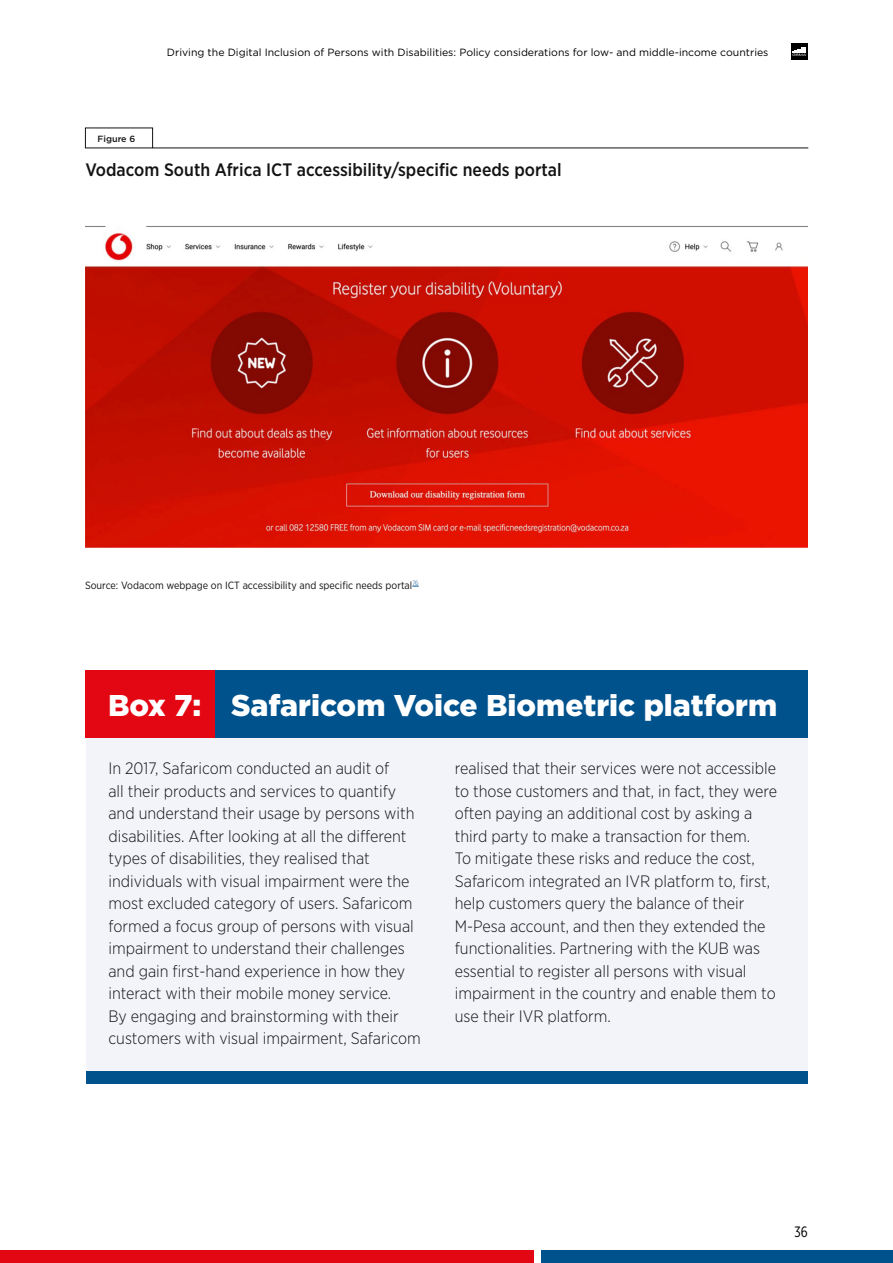
<style>
.page{position:relative;width:893px;height:1263px;background:#fff}
.page>*{position:absolute;margin:0;border:0;box-sizing:border-box;transform-origin:0 0}
.Sub_head_blue_H3{font:900 30px "Gotham";color:#fff}
.t1{font:500 18px "Gotham Narrow";color:#131313}
.Body_copy{font:300 16.5px/22.5px "Gotham Narrow";color:#131313}
.t2{font:15px "Gotham X Narrow";color:#000}
.t3{font:10.5px "Gotham";color:#000}
.Footnotes_-_Follwing{font:10.5px "Gotham Narrow";color:#131313}
.Figure_title_number{font:500 9px "Gotham";color:#131313}
</style>
<div class="page">
<div style="left:791px;top:43px;width:17px;height:17px;background:#000"></div>
<svg style="left:792px;top:47px;width:15px;height:9px"></svg>
<div style="left:0;top:1250px;width:534px;height:13px;background:#e30613"></div>
<div style="left:541px;top:1250px;width:352px;height:13px;background:#00528d"></div>
<svg style="left:85px;top:127px;width:724px;height:22px"></svg>
<div style="left:86px;top:684px;width:722px;height:393px;background:#f2f4fa"></div>
<div style="left:85px;top:670px;width:723px;height:68px;background:#00528d"></div>
<div style="left:86px;top:1071px;width:722px;height:12px;background:#00528d"></div>
<div style="left:85px;top:670px;width:130px;height:68px;background:#e30613"></div>
<img style="left:85px;top:226px;width:722px;height:322px">
<p class="t3" style="left:167px;top:45px;width:603px">Driving the Digital Inclusion of Persons with Disabilities: Policy considerations for low- and middle-income countries</p>
<p class="Figure_title_number" style="left:98px;top:132px;width:39px">Figure 6</p>
<p class="t1" style="left:85px;top:158px;width:478px">Vodacom South Africa ICT accessibility/specific needs portal</p>
<p class="Footnotes_-_Follwing" style="left:85px;top:579px;width:335px">Source: Vodacom webpage on ICT accessibility and specific needs portal<sup>76</sup></p>
<h3 class="Sub_head_blue_H3" style="left:108px;top:685px;width:671px">Box 7: Safaricom Voice Biometric platform</h3>
<h3 class="Body_copy" style="left:108px;top:757px;width:314px">In 2017, Safaricom conducted an audit of<br>all their products and services to quantify and understand their usage by persons with disabilities. After looking at all the different types of disabilities, they realised that individuals with visual impairment were the most excluded category of users. Safaricom formed a focus group of persons with visual impairment to understand their challenges and gain first-hand experience in how they interact with their mobile money service.<br>By engaging and brainstorming with their customers with visual impairment, Safaricom</h3>
<h3 class="Body_copy" style="left:455px;top:757px;width:324px">realised that their services were not accessible to those customers and that, in fact, they were often paying an additional cost by asking a third party to make a transaction for them.<br>To mitigate these risks and reduce the cost, Safaricom integrated an IVR platform to, first, help customers query the balance of their M-Pesa account, and then they extended the functionalities. Partnering with the KUB was essential to register all persons with visual impairment in the country and enable them to use their IVR platform.</h3>
<p class="t2" style="left:795px;top:1223px;width:15px">36</p>
</div>
